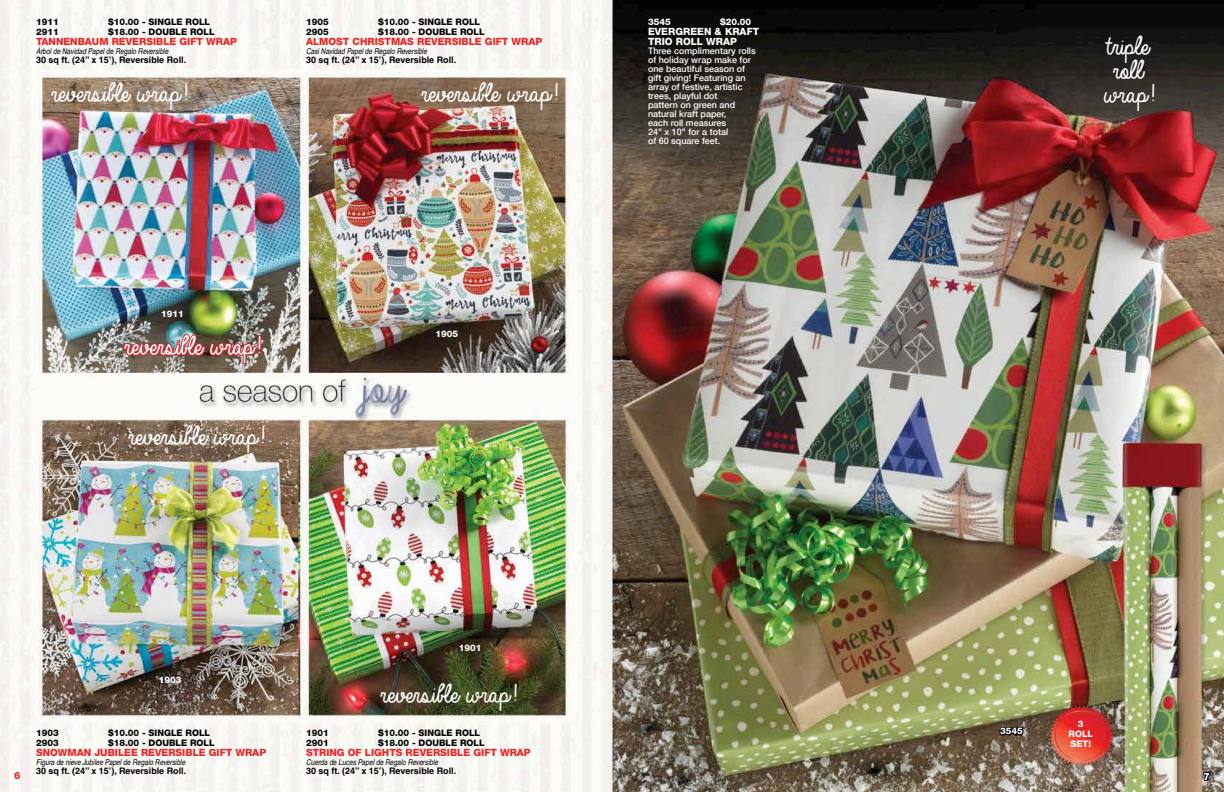
<style>
.page{position:relative;width:1224px;height:792px;background:#fff}
.page>*{position:absolute;margin:0;border:0;box-sizing:border-box;transform-origin:0 0}
.t1{font:28px/24px "Always In My Heart";letter-spacing:.005em;color:#fffefe;text-align:center}
.t2{font:800 10px "Helvetica Neue";color:#ed2324}
.t3{font:800 10px/10px "Helvetica Neue";color:#fffefe}
.t4{font:500 9px/9px "Helvetica Neue";color:#fffefe}
.t5{font:800 9px "Helvetica Neue";color:#000}
.t6{font:700 9px "Helvetica";color:#000}
.t7{font:800 9px/10px "Helvetica Neue";color:#fffefe;text-align:center}
.t8{font:italic condensed 8px "Helvetica";color:#000}
</style>
<div class="page">
<img style="left:0;top:0;width:1224px;height:792px">
<img style="left:122px;top:291px;width:141px;height:213px">
<img style="left:1033px;top:690px;width:97px;height:91px">
<svg style="left:999px;top:724px;width:25px;height:13px"></svg>
<svg style="left:1202px;top:771px;width:9px;height:11px"></svg>
<p class="t5" style="left:306px;top:16px;width:24px">1905</p>
<p class="t5" style="left:378px;top:16px;width:104px">$10.00 - SINGLE ROLL</p>
<p class="t5" style="left:306px;top:26px;width:24px">2905</p>
<p class="t5" style="left:378px;top:26px;width:108px">$18.00 - DOUBLE ROLL</p>
<p class="t2" style="left:306px;top:35px;width:238px">ALMOST CHRISTMAS REVERSIBLE GIFT WRAP</p>
<p class="t8" style="left:306px;top:46px;width:123px">Casi Navidad Papel de Regalo Reversible</p>
<p class="t6" style="left:306px;top:54px;width:152px">30 sq ft. (24” x 15’), Reversible Roll.</p>
<p class="t5" style="left:36px;top:16px;width:24px">1911</p>
<p class="t5" style="left:108px;top:16px;width:104px">$10.00 - SINGLE ROLL</p>
<p class="t5" style="left:36px;top:26px;width:24px">2911</p>
<p class="t5" style="left:108px;top:26px;width:108px">$18.00 - DOUBLE ROLL</p>
<p class="t2" style="left:36px;top:35px;width:202px">TANNENBAUM REVERSIBLE GIFT WRAP</p>
<p class="t8" style="left:36px;top:46px;width:134px">Árbol de Navidad Papel de Regalo Reversible</p>
<p class="t6" style="left:36px;top:54px;width:152px">30 sq ft. (24” x 15’), Reversible Roll.</p>
<h1 class="t1" style="left:46px;top:82px;width:136px">reversible wrap!</h1>
<h1 class="t1" style="left:416px;top:82px;width:136px">reversible wrap!</h1>
<p class="t7" style="left:161px;top:308px;width:24px">1911</p>
<h1 class="t1" style="left:119px;top:335px;width:136px">reversible wrap!</h1>
<h1 class="t1" style="left:123px;top:425px;width:136px">reversible wrap!</h1>
<p class="t7" style="left:159px;top:674px;width:24px">1903</p>
<p class="t7" style="left:435px;top:329px;width:24px">1905</p>
<p class="t7" style="left:459px;top:642px;width:24px">1901</p>
<h1 class="t1" style="left:375px;top:684px;width:136px">reversible wrap!</h1>
<p class="t7" style="left:648px;top:17px;width:24px">3545</p>
<p class="t7" style="left:720px;top:17px;width:33px">$20.00</p>
<p class="t3" style="left:648px;top:26px;width:113px">EVERGREEN &amp; KRAFT<br>TRIO ROLL WRAP</p>
<p class="t4" style="left:648px;top:46px;width:109px">Three complimentary rolls of holiday wrap make for one beautiful season of gift giving! Featuring an array of festive, artistic trees, playful dot<br>pattern on green and natural kraft paper,<br>each roll measures<br>24" x 10" for a total<br>of 60 square feet.</p>
<h1 class="t1" style="left:1099px;top:36px;width:50px">triple roll wrap!</h1>
<p class="t7" style="left:1069px;top:719px;width:26px">3<br>ROLL<br>SET!</p>
<p class="t7" style="left:1000px;top:726px;width:24px">3545</p>
<p class="t5" style="left:36px;top:727px;width:24px">1903</p>
<p class="t5" style="left:108px;top:727px;width:104px">$10.00 - SINGLE ROLL</p>
<p class="t5" style="left:36px;top:737px;width:24px">2903</p>
<p class="t5" style="left:108px;top:737px;width:108px">$18.00 - DOUBLE ROLL</p>
<p class="t2" style="left:36px;top:746px;width:232px">SNOWMAN JUBILEE REVERSIBLE GIFT WRAP</p>
<p class="t8" style="left:36px;top:757px;width:151px">Figura de nieve Jubilee Papel de Regalo Reversible</p>
<p class="t6" style="left:36px;top:765px;width:152px">30 sq ft. (24” x 15’), Reversible Roll.</p>
<p class="t5" style="left:306px;top:727px;width:24px">1901</p>
<p class="t5" style="left:378px;top:727px;width:104px">$10.00 - SINGLE ROLL</p>
<p class="t5" style="left:306px;top:737px;width:24px">2901</p>
<p class="t5" style="left:378px;top:737px;width:108px">$18.00 - DOUBLE ROLL</p>
<p class="t2" style="left:306px;top:746px;width:226px">STRING OF LIGHTS REVERSIBLE GIFT WRAP</p>
<p class="t8" style="left:306px;top:757px;width:134px">Cuerda de Luces Papel de Regalo Reversible</p>
<p class="t6" style="left:306px;top:765px;width:152px">30 sq ft. (24” x 15’), Reversible Roll.</p>
<p class="t2" style="left:14px;top:770px;width:8px">6</p>
<p class="t3" style="left:1204px;top:771px;width:8px">7</p>
</div>
